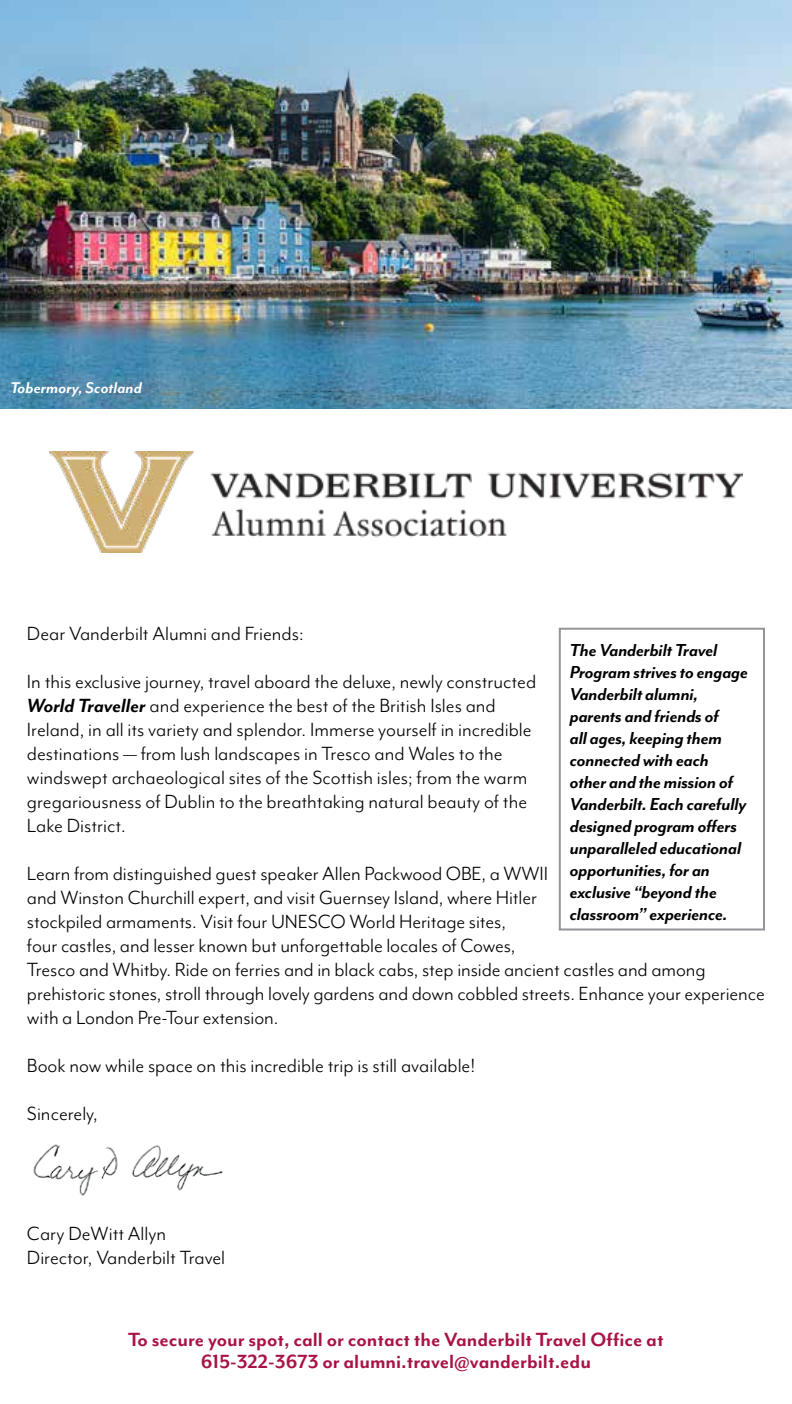
<style>
.page{position:relative;width:792px;height:1404px;background:#fff}
.page>*{position:absolute;margin:0;border:0;box-sizing:border-box;transform-origin:0 0}
.t1{font:22px/24px "Mr Eaves Mod OT";letter-spacing:-.005em;color:#000}
.t2{font:700 22px/22px "Mr Eaves Mod OT";color:#a81246;text-align:center}
.t3{font:italic 700 20px/22px "Mr Eaves Mod OT";letter-spacing:-.01em;color:#000}
.t4{font:italic 700 18px "Mr Eaves Mod OT";color:#fff}
.s1{font-weight:700;font-style:italic}
</style>
<div class="page">
<img style="left:0;top:0;width:792px;height:408px">
<div style="left:559px;top:628px;width:206px;height:303px;border:2px solid #939598"></div>
<img style="left:33px;top:1144px;width:190px;height:52px">
<img style="left:50px;top:451px;width:692px;height:102px">
<p class="t4" style="left:11px;top:378px;width:133px">Tobermory, Scotland</p>
<p class="t1" style="left:27px;top:610px;width:511px;line-height:48px">Dear Vanderbilt Alumni and Friends:<br>In this exclusive journey, travel aboard the deluxe, newly constructed</p>
<p class="t1" style="left:27px;top:694px;width:506px"><span class="s1">World Traveller</span> and experience the best of the British Isles and Ireland, in all its variety and splendor. Immerse yourself in incredible destinations — from lush landscapes in Tresco and Wales to the windswept archaeological sites of the Scottish isles; from the warm gregariousness of Dublin to the breathtaking natural beauty of the Lake District.</p>
<p class="t1" style="left:27px;top:862px;width:739px">Learn from distinguished guest speaker Allen Packwood OBE, a WWII<br>and Winston Churchill expert, and visit Guernsey Island, where Hitler<br>stockpiled armaments. Visit four UNESCO World Heritage sites,<br>four castles, and lesser known but unforgettable locales of Cowes,<br>Tresco and Whitby. Ride on ferries and in black cabs, step inside ancient castles and among prehistoric stones, stroll through lovely gardens and down cobbled streets. Enhance your experience with a London Pre-Tour extension.</p>
<p class="t1" style="left:27px;top:1042px;width:450px;line-height:48px">Book now while space on this incredible trip is still available!<br>Sincerely,</p>
<p class="t3" style="left:570px;top:638px;width:180px">The Vanderbilt Travel<br>Program strives to engage<br>Vanderbilt alumni, parents and friends of<br>all ages, keeping them connected with each other and the mission of<br>Vanderbilt. Each carefully designed program offers unparalleled educational opportunities, for an exclusive “beyond the classroom” experience.</p>
<p class="t1" style="left:27px;top:1222px;width:200px">Cary DeWitt Allyn<br>Director, Vanderbilt Travel</p>
<p class="t2" style="left:128px;top:1328px;width:537px">To secure your spot, call or contact the Vanderbilt Travel Office at<br>615-322-3673 or alumni.travel@vanderbilt.edu</p>
</div>
